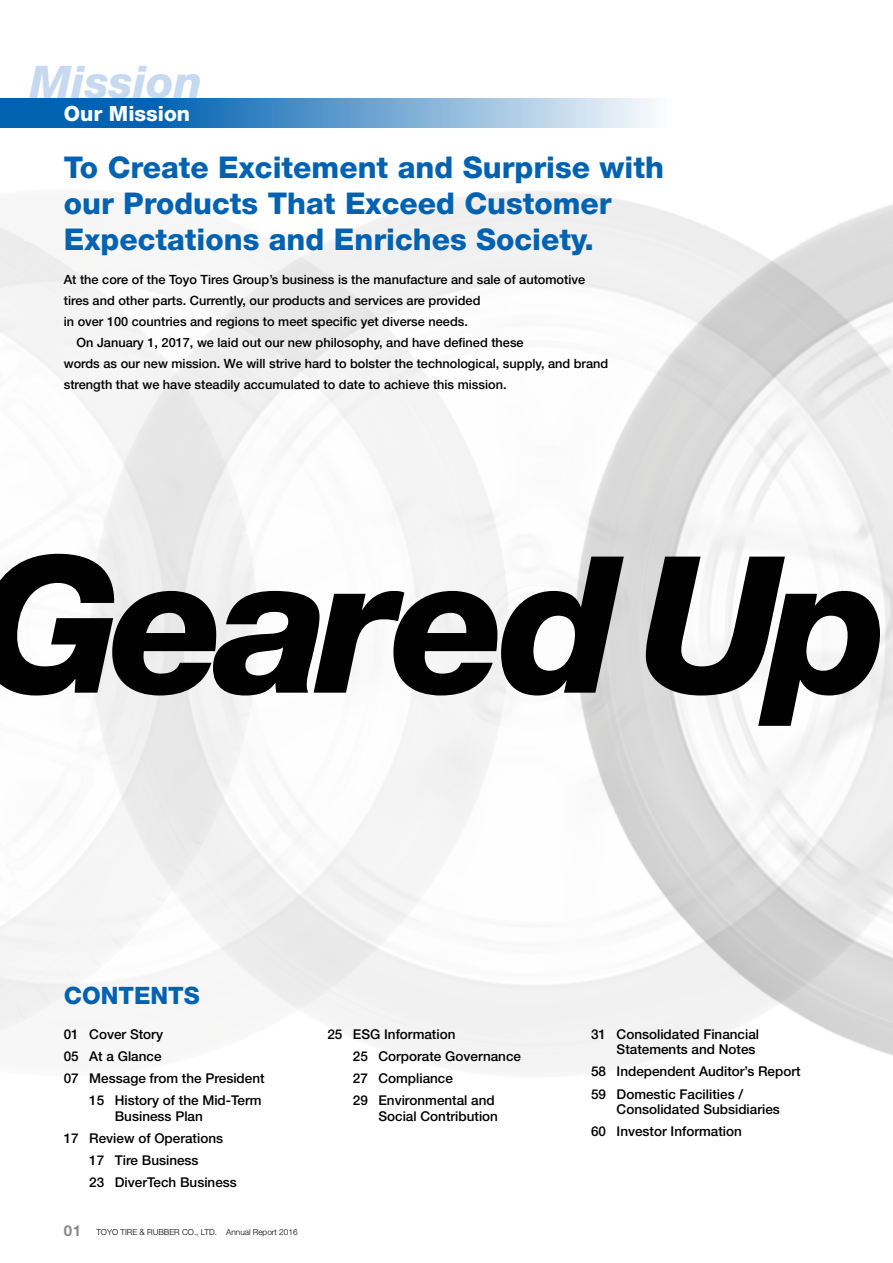
<style>
.page{position:relative;width:893px;height:1263px;background:#fff}
.page>*{position:absolute;margin:0;border:0;box-sizing:border-box;transform-origin:0 0}
.t1{font:italic 800 190.5px "Helvetica Neue LT Std";letter-spacing:-.065em;color:#000}
.t2{font:italic 800 45px "Helvetica Neue LT Std";color:#c7d9f0}
.t3{font:800 30px/36px "Helvetica Neue LT Std";color:#0062b1}
.t4{font:800 24px "Helvetica Neue LT Std";color:#0062b1}
.t5{font:800 21px "Helvetica Neue LT Std";color:#fff}
.t6{font:500 13.5px/22.2px "Helvetica Neue LT Std";color:#000}
.t7{font:500 12.75px "Helvetica Neue LT Std";color:#000}
.t8{font:300 8.25px "Helvetica Neue LT Std";color:#000}
.s1{font-weight:700;font-size:15px;color:#898989}
.s2{font-size:8.7px}
</style>
<div class="page">
<img style="left:573px;top:193px;width:320px;height:878px">
<svg style="left:0;top:98px;width:653px;height:29px;background:#5d9bcd"></svg>
<h2 class="t2" style="left:30px;top:55px;width:174px">Mission</h2>
<h3 class="t5" style="left:64px;top:101px;width:128px">Our Mission</h3>
<h3 class="t3" style="left:64px;top:149px;width:602px">To Create Excitement and Surprise with our Products That Exceed Customer<br>Expectations and Enriches Society.</h3>
<p class="t7" style="left:64px;top:272px;width:523px">At the core of the Toyo Tires Group’s business is the manufacture and sale of automotive</p>
<p class="t7" style="left:64px;top:293px;width:418px">tires and other parts. Currently, our products and services are provided</p>
<p class="t7" style="left:64px;top:314px;width:406px">in over 100 countries and regions to meet specific yet diverse needs.</p>
<p class="t7" style="left:77px;top:335px;width:449px">On January 1, 2017, we laid out our new philosophy, and have defined these</p>
<p class="t7" style="left:64px;top:356px;width:546px">words as our new mission. We will strive hard to bolster the technological, supply, and brand</p>
<p class="t7" style="left:64px;top:377px;width:444px">strength that we have steadily accumulated to date to achieve this mission.</p>
<h1 class="t1" style="left:-26px;top:511px;width:915px">Geared Up</h1>
<h3 class="t4" style="left:64px;top:981px;width:138px">CONTENTS</h3>
<p class="t6" style="left:64px;top:1022px;width:101px">01 Cover Story</p>
<p class="t6" style="left:64px;top:1045px;width:99px">05 At a Glance</p>
<p class="t6" style="left:64px;top:1067px;width:202px">07 Message from the President</p>
<p class="t6" style="left:89px;top:1089px;width:174px">15 History of the Mid-Term</p>
<p class="t6" style="left:115px;top:1105px;width:90px">Business Plan</p>
<p class="t6" style="left:64px;top:1127px;width:161px">17 Review of Operations</p>
<p class="t6" style="left:89px;top:1149px;width:111px">17 Tire Business</p>
<p class="t6" style="left:89px;top:1171px;width:149px">23 DiverTech Business</p>
<p class="t8" style="left:64px;top:1226px;width:235px"><span class="s1">01</span> TOYO TIRE <span class="s2">&amp;</span> RUBBER CO., LTD. Annual Report 2016</p>
<p class="t6" style="left:353px;top:1022px;width:170px;text-indent:-26px">25 ESG Information<br>25 Corporate Governance<br>27 Compliance<br>29 Environmental and</p>
<p class="t6" style="left:378px;top:1105px;width:121px">Social Contribution</p>
<p class="t6" style="left:591px;top:1026px;width:170px;line-height:15.8px;text-align:right">31 Consolidated Financial<br>Statements and Notes</p>
<p class="t6" style="left:591px;top:1060px;width:211px">58 Independent Auditor’s Report<br>59 Domestic Facilities /</p>
<p class="t6" style="left:591px;top:1098px;width:190px;text-indent:26px">Consolidated Subsidiaries<br>60 Investor Information</p>
</div>
